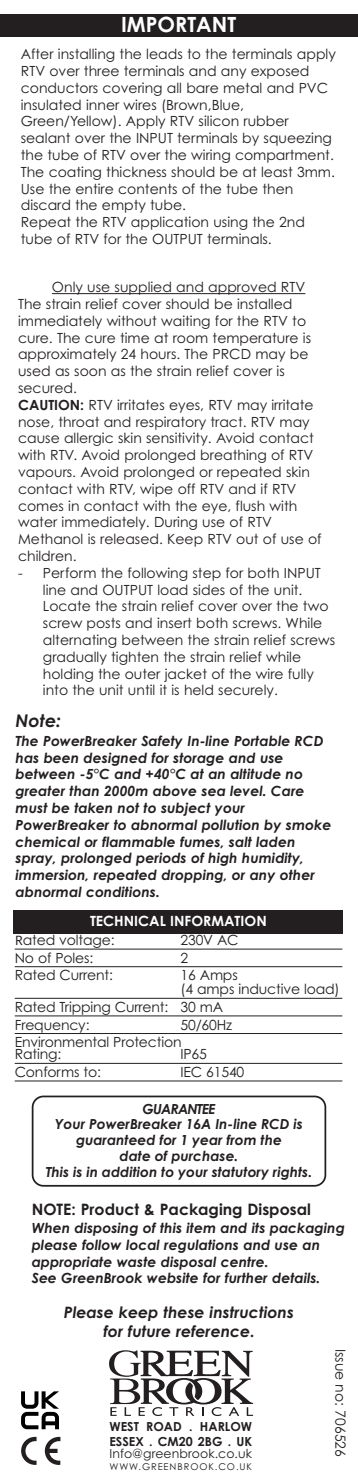
<style>
.page{position:relative;width:358px;height:1484px;background:#fff}
.page>*{position:absolute;margin:0;border:0;box-sizing:border-box;transform-origin:0 0}
.t1{font:700 21px "Century Gothic";color:#fff}
.t2{font:italic 700 17.5px "Century Gothic";color:#231f20}
.t3{font:italic 700 15.75px/18.9px "Century Gothic";color:#231f20;text-align:center}
.t4{font:700 15.75px "Century Gothic";color:#231f20}
.t5{font:700 14.17px "Century Gothic";color:#fff}
.t6{font:14px/16.8px "Century Gothic";color:#231f20}
.t7{font:italic 700 14px/16.8px "Century Gothic";color:#231f20}
.t8{font:italic 700 13.83px/15.8px "Century Gothic";color:#231f20;text-align:center}
.t9{font:700 12.42px/14.9px "Century Gothic";color:#231f20}
.t10{font:12.42px "Century Gothic";letter-spacing:.005em;color:#231f20}
.t11{font:9.28px "Century Gothic";letter-spacing:.1em;color:#231f20}
.s1{font-weight:700}
.s2{font-family:"Scala Sans"}
</style>
<div class="page">
<svg style="left:45px;top:1437px;width:15px;height:28px"></svg>
<svg style="left:21px;top:1437px;width:16px;height:28px"></svg>
<div style="left:14px;top:910px;width:329px;height:24px;background:#231f20"></div>
<hr style="left:15px;top:949px;width:327px;height:1px;background:#231f20">
<hr style="left:15px;top:966px;width:327px;height:1px;background:#231f20">
<hr style="left:15px;top:998px;width:327px;height:1px;background:#231f20">
<hr style="left:15px;top:1015px;width:327px;height:1px;background:#231f20">
<hr style="left:15px;top:1033px;width:327px;height:1px;background:#231f20">
<hr style="left:15px;top:1063px;width:327px;height:1px;background:#231f20">
<hr style="left:15px;top:1081px;width:327px;height:1px;background:#231f20">
<svg style="left:109px;top:1350px;width:144px;height:66px"></svg>
<div style="left:0;top:14px;width:358px;height:22px;background:#231f20"></div>
<hr style="left:52px;top:293px;width:253px;height:1px;background:#231f20">
<svg style="left:32px;top:1095px;width:294px;height:92px"></svg>
<svg style="left:21px;top:1391px;width:38px;height:38px"></svg>
<h1 class="t1" style="left:121px;top:13px;width:117px">IMPORTANT</h1>
<p class="t6" style="left:21px;top:46px;width:316px">After installing the leads to the terminals apply RTV over three terminals and any exposed conductors covering all bare metal and PVC insulated inner wires (Brown,Blue, Green/Yellow). Apply RTV silicon rubber sealant over the INPUT terminals by squeezing the tube of RTV over the wiring compartment.<br>The coating thickness should be at least 3mm.<br>Use the entire contents of the tube then discard the empty tube.<br>Repeat the RTV application using the 2nd tube of RTV for the OUTPUT terminals.</p>
<p class="t6" style="left:18px;top:279px;width:305px;text-indent:34px">Only use supplied and approved RTV The strain relief cover should be installed immediately without waiting for the RTV to cure. The cure time at room temperature is approximately 24 hours. The PRCD may be used as soon as the strain relief cover is secured.<br><span class="s1">CAUTION:</span> RTV irritates eyes, RTV may irritate nose, throat and respiratory tract. RTV may cause allergic skin sensitivity. Avoid contact with RTV. Avoid prolonged breathing of RTV vapours. Avoid prolonged or repeated skin contact with RTV, wipe off RTV and if RTV comes in contact with the eye, flush with water immediately. During use of RTV Methanol is released. Keep RTV out of use of children.</p>
<p class="t6" style="left:43px;top:564px;width:294px;text-indent:-25px">- Perform the following step for both INPUT line and OUTPUT load sides of the unit.<br>Locate the strain relief cover over the two screw posts and insert both screws. While alternating between the strain relief screws gradually tighten the strain relief while holding the outer jacket of the wire fully into the unit until it is held securely.</p>
<p class="t2" style="left:16px;top:711px;width:47px">Note:</p>
<p class="t7" style="left:16px;top:732px;width:317px">The PowerBreaker Safety In-line Portable RCD has been designed for storage and use between -5°C and +40°C at an altitude no greater than 2000m above sea level. Care must be taken not to subject your PowerBreaker to abnormal pollution by smoke chemical or flammable fumes, salt laden spray, prolonged periods of high humidity, immersion, repeated dropping, or any other abnormal conditions.</p>
<p class="t5" style="left:90px;top:913px;width:178px">TECHNICAL INFORMATION</p>
<p class="t6" style="left:15px;top:932px;width:101px"><span class="s2">R</span>ated voltage:</p>
<p class="t6" style="left:180px;top:932px;width:60px">230V AC</p>
<p class="t6" style="left:15px;top:949px;width:80px">No of Poles:</p>
<p class="t6" style="left:180px;top:949px;width:9px">2</p>
<p class="t6" style="left:15px;top:967px;width:100px">Rated Current:</p>
<p class="t6" style="left:180px;top:968px;width:161px;line-height:14px">16 Amps<br>(4 amps inductive load)</p>
<p class="t6" style="left:15px;top:998px;width:210px;line-height:17.7px">Rated Tripping Current: 30 mA<br>Frequency:</p>
<p class="t6" style="left:15px;top:1016px;width:219px;line-height:17.7px;text-indent:166px">50/60Hz<br>Environmental Protection</p>
<p class="t6" style="left:15px;top:1046px;width:48px">Rating:</p>
<p class="t6" style="left:180px;top:1046px;width:28px">IP65</p>
<p class="t6" style="left:15px;top:1064px;width:88px">Conforms to:</p>
<p class="t6" style="left:180px;top:1064px;width:65px">IEC 61540</p>
<p class="t8" style="left:46px;top:1101px;width:268px">GUARANTEE<br>Your PowerBreaker 16A In-line RCD is guaranteed for 1 year from the<br>date of purchase.<br>This is in addition to your statutory rights.</p>
<p class="t4" style="left:32px;top:1201px;width:280px">NOTE: Product &amp; Packaging Disposal</p>
<p class="t7" style="left:32px;top:1220px;width:314px">When disposing of this item and its packaging please follow local regulations and use an appropriate waste disposal centre.<br>See GreenBrook website for further details.</p>
<p class="t3" style="left:64px;top:1303px;width:232px">Please keep these instructions for future reference<span class="s2">.</span></p>
<p class="t9" style="left:109px;top:1419px;width:144px">WEST ROAD . HARLOW<br>ESSEX . CM20 2BG . UK</p>
<p class="t10" style="left:109px;top:1446px;width:144px">Info@greenbrook.co.uk</p>
<p class="t11" style="left:109px;top:1461px;width:144px">WWW.GREENBROOK.CO.UK</p>
<p class="t6" style="left:349px;top:1348px;width:110px;rotate:90deg">Issue no: 706526</p>
</div>
